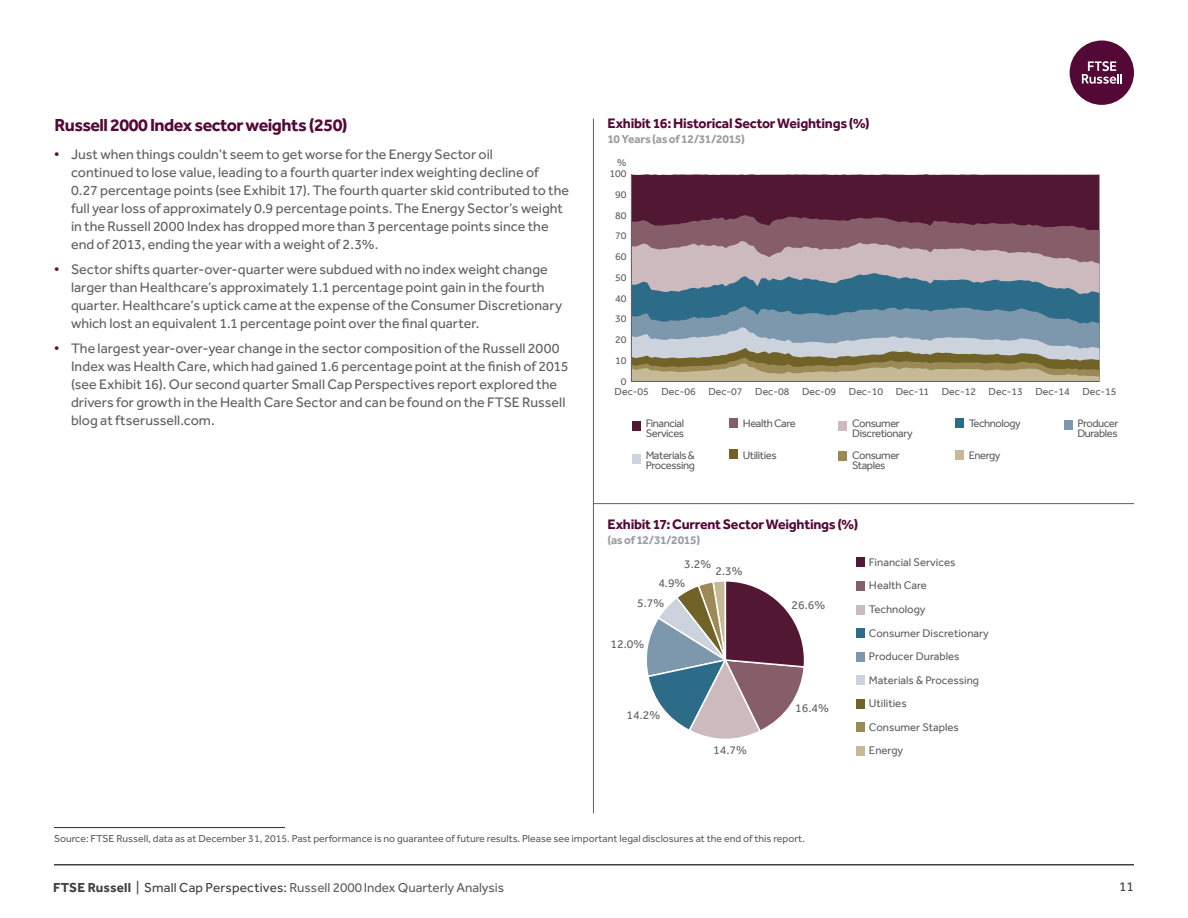
<style>
.page{position:relative;width:1188px;height:918px;background:#fff}
.page>*{position:absolute;margin:0;border:0;box-sizing:border-box;transform-origin:0 0}
.t1{font:700 18px "Effra";letter-spacing:-.03em;color:#540836}
.t2{font:14.25px/18px "Effra";letter-spacing:.005em;color:#5f6062}
.t3{font:700 14.25px "Effra";letter-spacing:-.02em;color:#540836}
.t4{font:13.5px "Effra";color:#5f6062}
.t5{font:13.5px "Effra";color:#404040}
.t6{font:12.15px "Effra";color:#5f6062}
.t7{font:700 12px "Effra";letter-spacing:-.025em;color:#9b9d9f}
.t8{font:11.4px/23.5px "Effra";color:#5f6062}
.t9{font:11.25px/10.5px "Effra";letter-spacing:-.04em;color:#5f6062}
.t10{font:10.5px "Effra";color:#5f6062}
.t11{font:10.5px "Effra";color:#5d5d5d}
.s1{font-size:15px;color:#531732}
.s2{font-weight:700;color:#404040}
.s3{color:#404040}
</style>
<div class="page">
<hr style="left:54px;top:864px;width:1080px;height:2px;background:#404040">
<div style="left:1070px;top:41px;width:64px;height:64px;background:#540836;border-radius:50%"></div>
<svg style="left:1082px;top:61px;width:40px;height:23px"></svg>
<div style="left:632px;top:174px;width:467px;height:41px;background:#521732"></div>
<svg style="left:632px;top:215px;width:467px;height:26px;background:#774a5a"></svg>
<svg style="left:632px;top:241px;width:467px;height:32px;background:#b9a1a7"></svg>
<svg style="left:632px;top:273px;width:467px;height:33px;background:#5a8298"></svg>
<svg style="left:632px;top:306px;width:467px;height:75px;background:#919c99"></svg>
<hr style="left:631px;top:174px;width:1px;height:208px;background:#5f6062">
<div style="left:839px;top:421px;width:8px;height:9px;background:#ccbabe"></div>
<div style="left:839px;top:452px;width:8px;height:9px;background:#9b8a55"></div>
<div style="left:955px;top:450px;width:9px;height:9px;background:#c5b998"></div>
<div style="left:632px;top:421px;width:9px;height:10px;background:#521732"></div>
<div style="left:729px;top:418px;width:9px;height:9px;background:#865e6a"></div>
<div style="left:632px;top:454px;width:9px;height:9px;background:#ccd3dc"></div>
<div style="left:1064px;top:421px;width:8px;height:9px;background:#7d97ad"></div>
<div style="left:955px;top:418px;width:9px;height:9px;background:#2d6c89"></div>
<div style="left:729px;top:450px;width:9px;height:9px;background:#716228"></div>
<hr style="left:632px;top:381px;width:467px;height:1px;background:#5f6062">
<hr style="left:593px;top:119px;width:1px;height:694px;background:#5f6062">
<hr style="left:593px;top:503px;width:541px;height:1px;background:#5f6062">
<div style="left:856px;top:746px;width:9px;height:10px;background:#c5b998"></div>
<div style="left:856px;top:723px;width:9px;height:9px;background:#9b8a55"></div>
<div style="left:856px;top:699px;width:9px;height:9px;background:#716228"></div>
<div style="left:856px;top:676px;width:9px;height:9px;background:#ccd3dc"></div>
<div style="left:856px;top:652px;width:9px;height:9px;background:#7d97ad"></div>
<div style="left:856px;top:628px;width:9px;height:10px;background:#2d6c89"></div>
<div style="left:856px;top:605px;width:9px;height:9px;background:#ccbabe"></div>
<div style="left:856px;top:581px;width:9px;height:10px;background:#865e6a"></div>
<div style="left:856px;top:558px;width:9px;height:9px;background:#521732"></div>
<svg style="left:647px;top:581px;width:157px;height:158px"></svg>
<hr style="left:54px;top:827px;width:231px;height:1px;background:#531732">
<p class="t1" style="left:55px;top:114px;width:295px">Russell 2000 Index sector weights (250)</p>
<p class="t2" style="left:71px;top:145px;width:500px;text-indent:-17px"><span class="s1">•</span> Just when things couldn’t seem to get worse for the Energy Sector oil<br>continued to lose value, leading to a fourth quarter index weighting decline of 0.27 percentage points (see Exhibit 17). The fourth quarter skid contributed to the full year loss of approximately 0.9 percentage points. The Energy Sector’s weight in the Russell 2000 Index has dropped more than 3 percentage points since the end of 2013, ending the year with a weight of 2.3%.</p>
<p class="t2" style="left:71px;top:260px;width:493px;text-indent:-17px"><span class="s1">•</span> Sector shifts quarter-over-quarter were subdued with no index weight change larger than Healthcare’s approximately 1.1 percentage point gain in the fourth quarter. Healthcare’s uptick came at the expense of the Consumer Discretionary which lost an equivalent 1.1 percentage point over the final quarter.</p>
<p class="t2" style="left:71px;top:339px;width:499px;text-indent:-17px"><span class="s1">•</span> The largest year-over-year change in the sector composition of the Russell 2000<br>Index was Health Care, which had gained 1.6 percentage point at the finish of 2015 (see Exhibit 16). Our second quarter Small Cap Perspectives report explored the drivers for growth in the Health Care Sector and can be found on the FTSE Russell blog at ftserussell.com.</p>
<p class="t3" style="left:608px;top:115px;width:264px">Exhibit 16: Historical Sector Weightings (%)</p>
<p class="t7" style="left:608px;top:132px;width:139px">10 Years (as of 12/31/2015)</p>
<p class="t11" style="left:617px;top:156px;width:11px">%</p>
<p class="t11" style="left:609px;top:168px;width:19px">100</p>
<p class="t11" style="left:615px;top:188px;width:13px">90</p>
<p class="t11" style="left:615px;top:209px;width:13px">80</p>
<p class="t11" style="left:615px;top:230px;width:13px">70</p>
<p class="t11" style="left:615px;top:251px;width:13px">60</p>
<p class="t11" style="left:615px;top:271px;width:13px">50</p>
<p class="t11" style="left:615px;top:292px;width:13px">40</p>
<p class="t11" style="left:615px;top:313px;width:13px">30</p>
<p class="t11" style="left:615px;top:334px;width:13px">20</p>
<p class="t11" style="left:615px;top:354px;width:13px">10</p>
<p class="t11" style="left:621px;top:375px;width:7px">0</p>
<p class="t11" style="left:615px;top:386px;width:503px">Dec-05 Dec-06 Dec-07 Dec-08 Dec-09 Dec-10 Dec-11 Dec-12 Dec-13 Dec-14 Dec-15</p>
<p class="t9" style="left:646px;top:418px;width:40px">Financial<br>Services</p>
<p class="t9" style="left:743px;top:418px;width:54px">Health Care</p>
<p class="t9" style="left:646px;top:449px;width:51px">Materials&amp;<br>Processing</p>
<p class="t9" style="left:743px;top:450px;width:35px">Utilities</p>
<p class="t9" style="left:852px;top:418px;width:62px">Consumer<br>Discretionary</p>
<p class="t9" style="left:852px;top:449px;width:49px">Consumer<br>Staples</p>
<p class="t9" style="left:969px;top:449px;width:33px">Energy</p>
<p class="t9" style="left:969px;top:418px;width:53px">Technology</p>
<p class="t3" style="left:608px;top:516px;width:252px">Exhibit 17: Current Sector Weightings (%)</p>
<p class="t7" style="left:608px;top:533px;width:94px">(as of 12/31/2015)</p>
<p class="t6" style="left:684px;top:557px;width:29px">3.2%</p>
<p class="t6" style="left:658px;top:576px;width:29px">4.9%</p>
<p class="t6" style="left:637px;top:596px;width:29px">5.7%</p>
<p class="t6" style="left:611px;top:637px;width:35px">12.0%</p>
<p class="t6" style="left:715px;top:564px;width:29px">2.3%</p>
<p class="t6" style="left:627px;top:707px;width:35px">14.2%</p>
<p class="t6" style="left:713px;top:743px;width:35px">14.7%</p>
<p class="t6" style="left:791px;top:598px;width:35px">26.6%</p>
<p class="t6" style="left:795px;top:701px;width:35px">16.4%</p>
<p class="t8" style="left:869px;top:550px;width:88px">Financial Services</p>
<p class="t8" style="left:869px;top:574px;width:60px">Health Care</p>
<p class="t8" style="left:869px;top:597px;width:58px">Technology</p>
<p class="t8" style="left:869px;top:621px;width:122px">Consumer Discretionary</p>
<p class="t8" style="left:869px;top:644px;width:92px">Producer Durables</p>
<p class="t8" style="left:869px;top:668px;width:112px">Materials &amp; Processing</p>
<p class="t8" style="left:869px;top:692px;width:91px">Utilities<br>Consumer Staples</p>
<p class="t8" style="left:869px;top:739px;width:36px">Energy</p>
<p class="t9" style="left:1077px;top:418px;width:43px">Producer<br>Durables</p>
<p class="t10" style="left:54px;top:832px;width:753px">Source: FTSE Russell, data as at December 31, 2015. Past performance is no guarantee of future results. Please see important legal disclosures at the end of this report.</p>
<p class="t4" style="left:53px;top:880px;width:453px"><span class="s2">FTSE Russell</span> <span class="s3">| Small Cap Perspectives:</span> Russell 2000Index Quarterly Analysis</p>
<p class="t5" style="left:1119px;top:879px;width:16px">11</p>
</div>
